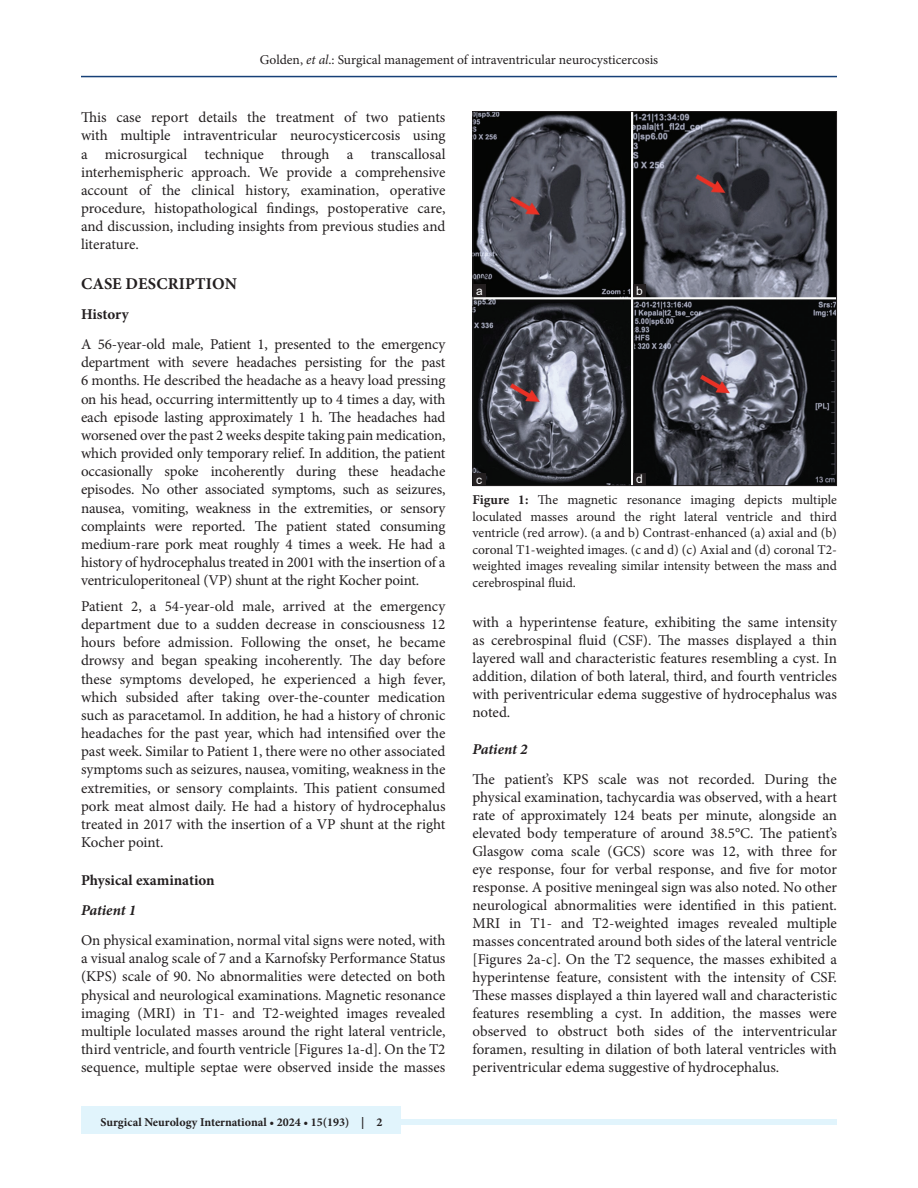
<style>
.page{position:relative;width:918px;height:1188px;background:#fff}
.page>*{position:absolute;margin:0;border:0;box-sizing:border-box;transform-origin:0 0}
.t1{font:700 16.5px "Minion Pro";letter-spacing:.01em;color:#231f20}
.TX{font:15px/18.1px "Minion Pro";letter-spacing:-.005em;color:#231f20;text-align:justify}
.H2_No_Above_Space{font:700 15px "Minion Pro";letter-spacing:-.005em;color:#231f20}
.H3_No_Above_Space{font:italic 700 15px "Minion Pro";letter-spacing:-.01em;color:#231f20}
.FGC{font:13.5px/16.5px "Minion Pro";color:#231f20;text-align:justify}
.JF{font:700 12px "Minion Pro";color:#231f20}
.LABEL{font:12px "Arial";color:#fff}
.s1{font-style:italic}
.s2{font-weight:700}
</style>
<div class="page">
<hr style="left:81px;top:76px;width:756px;height:1px;background:#164077">
<div style="left:81px;top:1119px;width:756px;height:6px;background:#e1f4fc"></div>
<div style="left:81px;top:1106px;width:319px;height:28px;background:#e1f4fc"></div>
<img style="left:475px;top:113px;width:360px;height:371px">
<div style="left:473px;top:111px;width:364px;height:375px;border:1px solid #231f20"></div>
<div style="left:633px;top:284px;width:13px;height:13px;background:#231f20"></div>
<div style="left:473px;top:284px;width:13px;height:13px;background:#231f20"></div>
<div style="left:473px;top:473px;width:13px;height:13px;background:#231f20"></div>
<div style="left:633px;top:473px;width:13px;height:12px;background:#231f20"></div>
<p class="FGC" style="left:260px;top:51px;width:400px">Golden, <span class="s1">et al</span>.: Surgical management of intraventricular neurocysticercosis</p>
<p class="TX" style="left:81px;top:108px;width:366px">This case report details the treatment of two patients with multiple intraventricular neurocysticercosis using a microsurgical technique through a transcallosal interhemispheric approach. We provide a comprehensive account of the clinical history, examination, operative procedure, histopathological findings, postoperative care, and discussion, including insights from previous studies and literature.</p>
<h1 class="t1" style="left:81px;top:272px;width:157px">CASE DESCRIPTION</h1>
<p class="H2_No_Above_Space" style="left:81px;top:303px;width:49px">History</p>
<p class="TX" style="left:81px;top:335px;width:366px">A 56-year-old male, Patient 1, presented to the emergency department with severe headaches persisting for the past 6 months. He described the headache as a heavy load pressing on his head, occurring intermittently up to 4 times a day, with each episode lasting approximately 1 h. The headaches had worsened over the past 2 weeks despite taking pain medication, which provided only temporary relief. In addition, the patient occasionally spoke incoherently during these headache episodes. No other associated symptoms, such as seizures, nausea, vomiting, weakness in the extremities, or sensory complaints were reported. The patient stated consuming medium-rare pork meat roughly 4 times a week. He had a history of hydrocephalus treated in 2001 with the insertion of a ventriculoperitoneal (VP) shunt at the right Kocher point.</p>
<p class="TX" style="left:81px;top:597px;width:366px">Patient 2, a 54-year-old male, arrived at the emergency department due to a sudden decrease in consciousness 12 hours before admission. Following the onset, he became drowsy and began speaking incoherently. The day before these symptoms developed, he experienced a high fever, which subsided after taking over-the-counter medication such as paracetamol. In addition, he had a history of chronic headaches for the past year, which had intensified over the past week. Similar to Patient 1, there were no other associated symptoms such as seizures, nausea, vomiting, weakness in the extremities, or sensory complaints. This patient consumed pork meat almost daily. He had a history of hydrocephalus treated in 2017 with the insertion of a VP shunt at the right Kocher point.</p>
<h2 class="H2_No_Above_Space" style="left:81px;top:869px;width:135px">Physical examination</h2>
<p class="H3_No_Above_Space" style="left:81px;top:899px;width:57px">Patient 1</p>
<p class="TX" style="left:81px;top:931px;width:366px">On physical examination, normal vital signs were noted, with a visual analog scale of 7 and a Karnofsky Performance Status (KPS) scale of 90. No abnormalities were detected on both physical and neurological examinations. Magnetic resonance imaging (MRI) in T1- and T2-weighted images revealed multiple loculated masses around the right lateral ventricle, third ventricle, and fourth ventricle [Figures 1a-d]. On the T2 sequence, multiple septae were observed inside the masses</p>
<p class="JF" style="left:100px;top:1113px;width:284px">Surgical Neurology International • 2024 • 15(193) | 2</p>
<p class="LABEL" style="left:476px;top:283px;width:8px">a</p>
<p class="LABEL" style="left:636px;top:283px;width:8px">b</p>
<p class="LABEL" style="left:476px;top:471px;width:7px">c</p>
<p class="LABEL" style="left:636px;top:471px;width:8px">d</p>
<p class="FGC" style="left:472px;top:492px;width:366px"><span class="s2">Figure 1:</span> The magnetic resonance imaging depicts multiple loculated masses around the right lateral ventricle and third ventricle (red arrow). (a and b) Contrast-enhanced (a) axial and (b) coronal T1-weighted images. (c and d) (c) Axial and (d) coronal T2- weighted images revealing similar intensity between the mass and cerebrospinal fluid.</p>
<p class="TX" style="left:472px;top:613px;width:366px">with a hyperintense feature, exhibiting the same intensity as cerebrospinal fluid (CSF). The masses displayed a thin layered wall and characteristic features resembling a cyst. In addition, dilation of both lateral, third, and fourth ventricles with periventricular edema suggestive of hydrocephalus was noted.</p>
<h3 class="H3_No_Above_Space" style="left:472px;top:739px;width:57px">Patient 2</h3>
<p class="TX" style="left:472px;top:770px;width:366px">The patient’s KPS scale was not recorded. During the physical examination, tachycardia was observed, with a heart rate of approximately 124 beats per minute, alongside an elevated body temperature of around 38.5°C. The patient’s Glasgow coma scale (GCS) score was 12, with three for eye response, four for verbal response, and five for motor response. A positive meningeal sign was also noted. No other neurological abnormalities were identified in this patient.<br>MRI in T1- and T2-weighted images revealed multiple masses concentrated around both sides of the lateral ventricle [Figures 2a-c]. On the T2 sequence, the masses exhibited a hyperintense feature, consistent with the intensity of CSF.<br>These masses displayed a thin layered wall and characteristic features resembling a cyst. In addition, the masses were observed to obstruct both sides of the interventricular foramen, resulting in dilation of both lateral ventricles with periventricular edema suggestive of hydrocephalus.</p>
</div>
